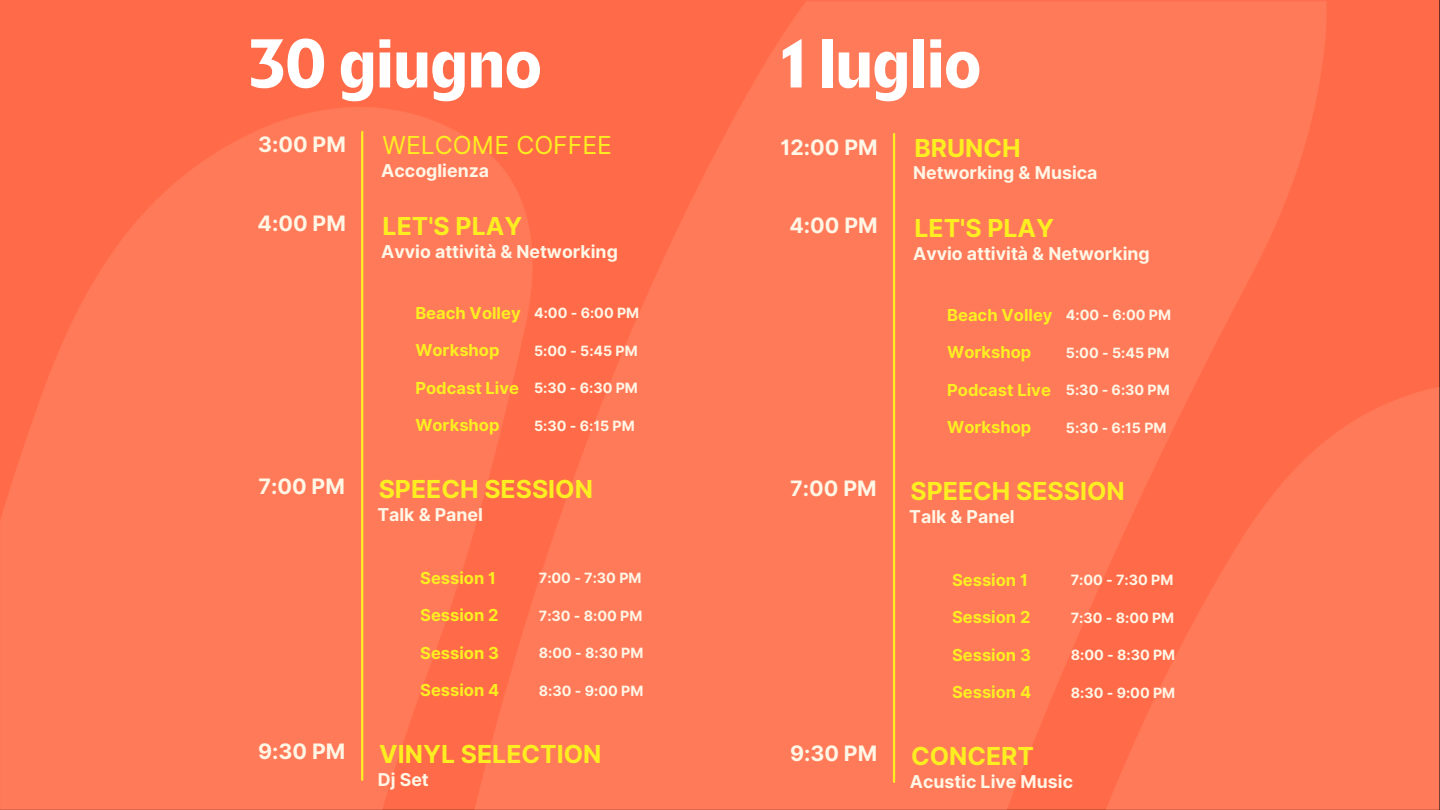
<style>
.page{position:relative;width:1440px;height:810px;background:#fff}
.page>*{position:absolute;margin:0;border:0;box-sizing:border-box;transform-origin:0 0}
.t1{font:600 70px "Na N Hyena Noon";color:#fff}
.t2{font:700 24.8px "Inter";color:#fcee21}
.t3{font:24.8px "Inter";color:#fcee21}
.t4{font:700 21.3px "Inter";color:#fff6e6}
.t5{font:700 17.7px "Inter";color:#fff6e6}
.t6{font:700 16.5px "Inter";color:#fcee21}
.t7{font:700 14.2px "Inter";color:#fff6e6}
</style>
<div class="page">
<img style="left:0;top:0;width:1440px;height:810px">
<hr style="left:361px;top:132px;width:2px;height:648px;background:#fcee21">
<hr style="left:893px;top:134px;width:2px;height:648px;background:#fcee21">
<p class="t1" style="left:250px;top:13px;width:293px">30 giugno</p>
<p class="t1" style="left:781px;top:13px;width:201px">1 luglio</p>
<p class="t3" style="left:383px;top:131px;width:231px">WELCOME COFFEE</p>
<p class="t4" style="left:258px;top:132px;width:90px">3:00 PM</p>
<p class="t2" style="left:914px;top:133px;width:108px">BRUNCH</p>
<p class="t4" style="left:780px;top:134px;width:99px">12:00 PM</p>
<p class="t5" style="left:381px;top:160px;width:109px">Accoglienza</p>
<p class="t5" style="left:913px;top:162px;width:186px">Networking &amp; Musica</p>
<p class="t4" style="left:258px;top:210px;width:90px">4:00 PM</p>
<p class="t2" style="left:383px;top:211px;width:141px">LET'S PLAY</p>
<p class="t4" style="left:789px;top:212px;width:90px">4:00 PM</p>
<p class="t2" style="left:914px;top:213px;width:141px">LET'S PLAY</p>
<p class="t5" style="left:381px;top:241px;width:238px">Avvio attività &amp; Networking</p>
<p class="t5" style="left:913px;top:243px;width:238px">Avvio attività &amp; Networking</p>
<p class="t6" style="left:415px;top:303px;width:107px">Beach Volley</p>
<p class="t7" style="left:534px;top:305px;width:107px">4:00 - 6:00 PM</p>
<p class="t6" style="left:415px;top:341px;width:86px">Workshop</p>
<p class="t7" style="left:534px;top:342px;width:105px">5:00 - 5:45 PM</p>
<p class="t6" style="left:415px;top:378px;width:105px">Podcast Live</p>
<p class="t7" style="left:534px;top:380px;width:105px">5:30 - 6:30 PM</p>
<p class="t6" style="left:415px;top:416px;width:86px">Workshop</p>
<p class="t7" style="left:534px;top:417px;width:102px">5:30 - 6:15 PM</p>
<p class="t6" style="left:947px;top:305px;width:107px">Beach Volley</p>
<p class="t7" style="left:1066px;top:307px;width:107px">4:00 - 6:00 PM</p>
<p class="t6" style="left:947px;top:343px;width:86px">Workshop</p>
<p class="t7" style="left:1066px;top:344px;width:105px">5:00 - 5:45 PM</p>
<p class="t6" style="left:947px;top:380px;width:105px">Podcast Live</p>
<p class="t7" style="left:1066px;top:382px;width:105px">5:30 - 6:30 PM</p>
<p class="t6" style="left:947px;top:418px;width:86px">Workshop</p>
<p class="t7" style="left:1066px;top:419px;width:102px">5:30 - 6:15 PM</p>
<p class="t4" style="left:258px;top:473px;width:88px">7:00 PM</p>
<p class="t2" style="left:379px;top:474px;width:216px">SPEECH SESSION</p>
<p class="t4" style="left:790px;top:475px;width:88px">7:00 PM</p>
<p class="t2" style="left:911px;top:476px;width:216px">SPEECH SESSION</p>
<p class="t5" style="left:377px;top:504px;width:107px">Talk &amp; Panel</p>
<p class="t5" style="left:909px;top:506px;width:107px">Talk &amp; Panel</p>
<p class="t6" style="left:420px;top:568px;width:77px">Session 1</p>
<p class="t7" style="left:539px;top:569px;width:104px">7:00 - 7:30 PM</p>
<p class="t6" style="left:420px;top:605px;width:80px">Session 2</p>
<p class="t7" style="left:539px;top:607px;width:105px">7:30 - 8:00 PM</p>
<p class="t6" style="left:420px;top:643px;width:80px">Session 3</p>
<p class="t7" style="left:539px;top:644px;width:106px">8:00 - 8:30 PM</p>
<p class="t6" style="left:420px;top:680px;width:81px">Session 4</p>
<p class="t7" style="left:539px;top:682px;width:106px">8:30 - 9:00 PM</p>
<p class="t6" style="left:952px;top:570px;width:77px">Session 1</p>
<p class="t7" style="left:1071px;top:572px;width:104px">7:00 - 7:30 PM</p>
<p class="t6" style="left:952px;top:607px;width:80px">Session 2</p>
<p class="t7" style="left:1071px;top:609px;width:105px">7:30 - 8:00 PM</p>
<p class="t6" style="left:952px;top:645px;width:80px">Session 3</p>
<p class="t7" style="left:1071px;top:647px;width:106px">8:00 - 8:30 PM</p>
<p class="t6" style="left:952px;top:682px;width:81px">Session 4</p>
<p class="t7" style="left:1071px;top:684px;width:106px">8:30 - 9:00 PM</p>
<p class="t4" style="left:258px;top:738px;width:89px">9:30 PM</p>
<p class="t2" style="left:379px;top:739px;width:224px">VINYL SELECTION</p>
<p class="t4" style="left:790px;top:740px;width:89px">9:30 PM</p>
<p class="t2" style="left:911px;top:741px;width:125px">CONCERT</p>
<p class="t5" style="left:378px;top:769px;width:52px">Dj Set</p>
<p class="t5" style="left:910px;top:771px;width:165px">Acustic Live Music</p>
</div>
